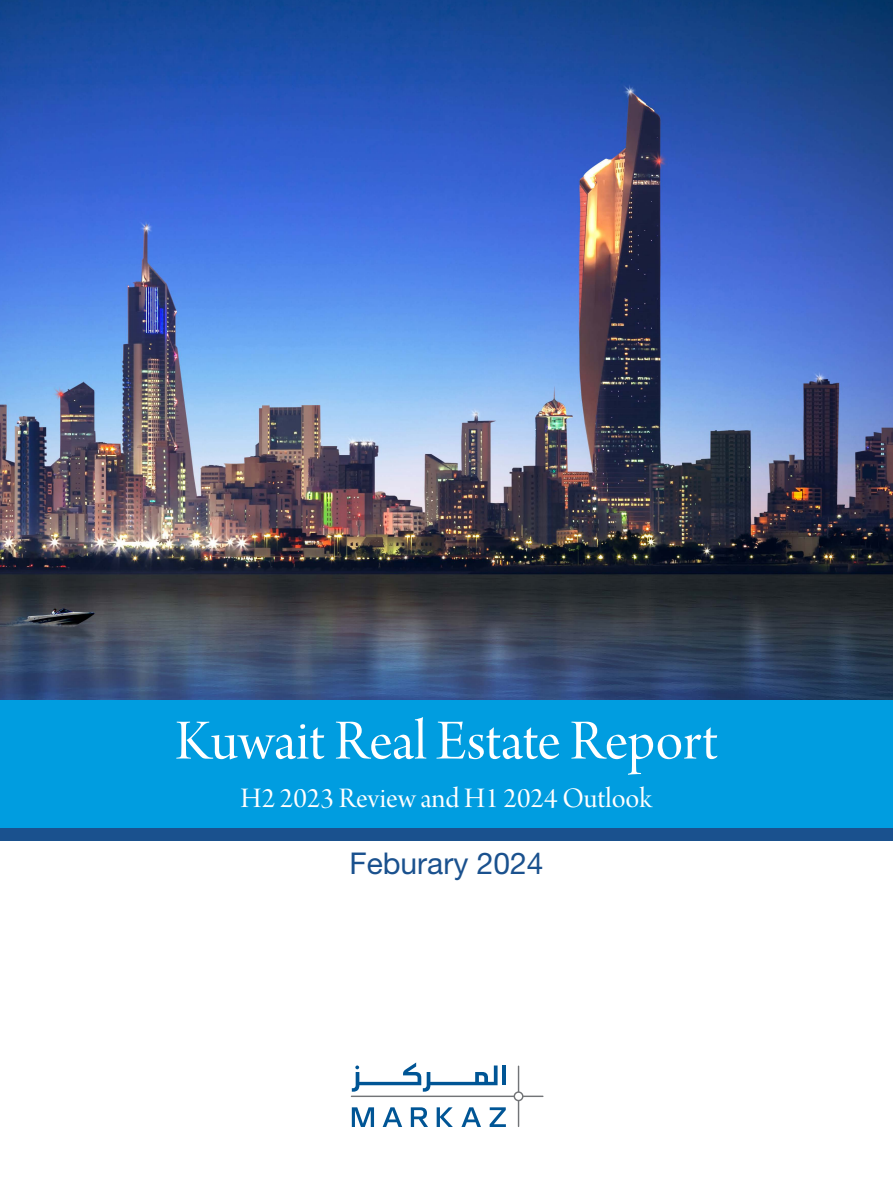
<style>
.page{position:relative;width:893px;height:1191px;background:#fff}
.page>*{position:absolute;margin:0;border:0;box-sizing:border-box;transform-origin:0 0}
.t1{font:60px "Arno Pro Display";color:#fff}
.t2{font:30px "Arno Pro Display";color:#fff}
.t3{font:30px "Helvetica Neue";color:#1a518e}
</style>
<div class="page">
<img style="left:0;top:0;width:893px;height:700px">
<div style="left:0;top:700px;width:893px;height:127px;background:#009de0"></div>
<div style="left:0;top:827px;width:893px;height:13px;background:#1a518e"></div>
<svg style="left:351px;top:1062px;width:192px;height:65px"></svg>
<p class="t1" style="left:175px;top:708px;width:544px">Kuwait Real Estate Report</p>
<p class="t2" style="left:241px;top:781px;width:413px">H2 2023 Review and H1 2024 Outlook</p>
<p class="t3" style="left:349px;top:846px;width:195px">Feburary 2024</p>
</div>
